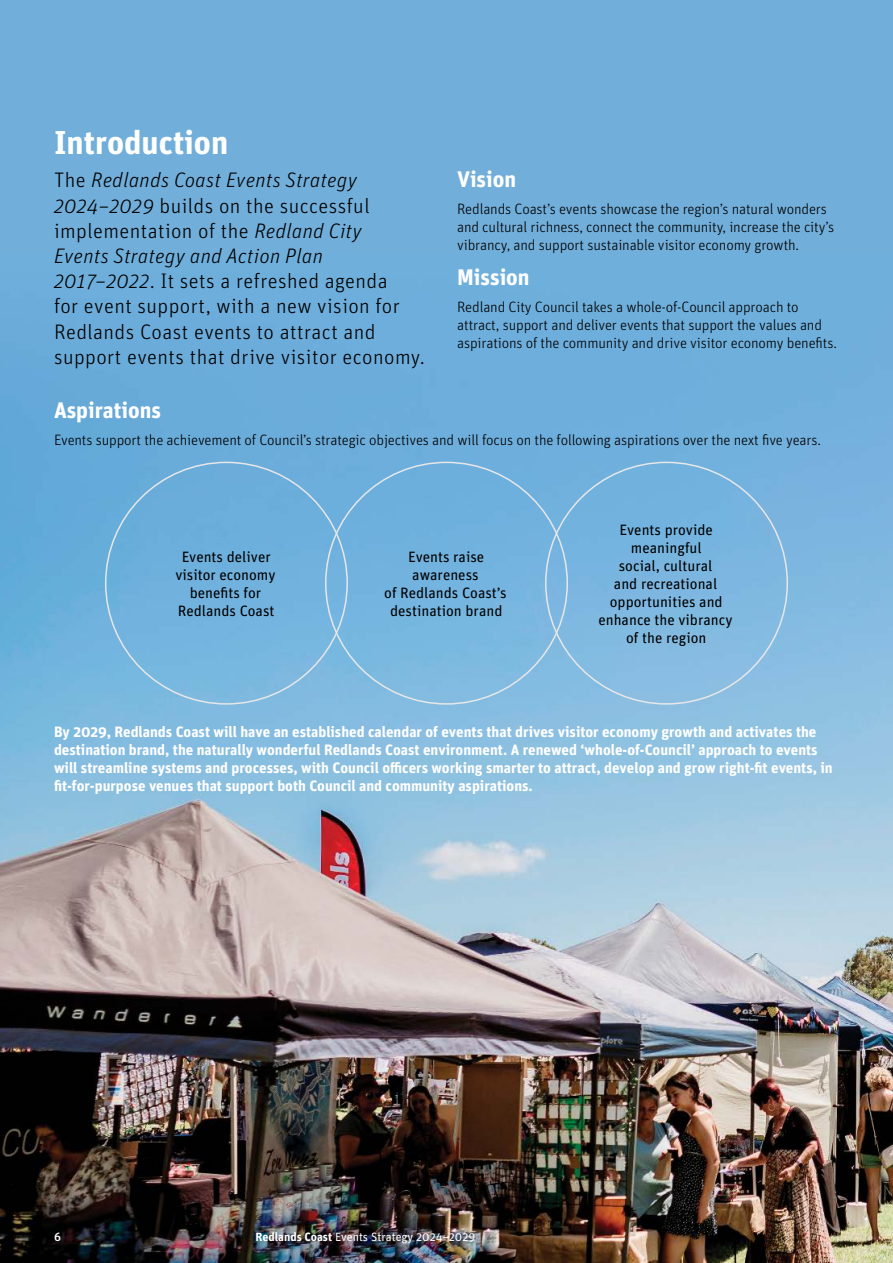
<style>
.page{position:relative;width:893px;height:1263px;background:#71aeda}
.page>*{position:absolute;margin:0;border:0;box-sizing:border-box;transform-origin:0 0}
.t1{font:700 33px "Unit Pro";color:#fff}
.t2{font:700 22.5px "Unit Pro";color:#fff}
.t3{font:300 21px/25.2px "Unit Pro";letter-spacing:.02em;color:#000}
.t4{font:300 15px/18px "Unit Pro";letter-spacing:-.01em;color:#000}
.t5{font:700 15px/18px "Unit Pro";color:#fff}
.t6{font:15px/18px "Unit Pro";color:#000;text-align:center}
.t7{font:12px "Unit Pro";color:#fff}
.t8{font:500 12px "Unit Pro";color:#fff}
.s1{font-style:italic}
.s2{font-weight:700}
</style>
<div class="page">
<img style="left:0;top:362px;width:893px;height:901px">
<h1 class="t1" style="left:54px;top:118px;width:176px">Introduction</h1>
<p class="t3" style="left:54px;top:167px;width:372px">The <span class="s1">Redlands Coast Events Strategy 2024–2029</span> builds on the successful implementation of the <span class="s1">Redland City<br>Events Strategy and Action Plan 2017–2022</span>. It sets a refreshed agenda<br>for event support, with a new vision for Redlands Coast events to attract and support events that drive visitor economy.</p>
<h2 class="t2" style="left:457px;top:163px;width:61px">Vision</h2>
<p class="t4" style="left:457px;top:199px;width:379px">Redlands Coast’s events showcase the region’s natural wonders and cultural richness, connect the community, increase the city’s vibrancy, and support sustainable visitor economy growth.</p>
<h2 class="t2" style="left:457px;top:261px;width:74px">Mission</h2>
<p class="t4" style="left:457px;top:297px;width:381px">Redland City Council takes a whole-of-Council approach to attract, support and deliver events that support the values and aspirations of the community and drive visitor economy benefits.</p>
<h2 class="t2" style="left:54px;top:394px;width:109px">Aspirations</h2>
<p class="t4" style="left:54px;top:430px;width:768px">Events support the achievement of Council’s strategic objectives and will focus on the following aspirations over the next five years.</p>
<p class="t6" style="left:175px;top:547px;width:102px">Events deliver visitor economy benefits for<br>Redlands Coast</p>
<p class="t6" style="left:384px;top:547px;width:124px">Events raise awareness<br>of Redlands Coast’s destination brand</p>
<p class="t6" style="left:598px;top:520px;width:136px">Events provide meaningful<br>social, cultural<br>and recreational opportunities and enhance the vibrancy of the region</p>
<p class="t5" style="left:54px;top:722px;width:780px">By 2029, Redlands Coast will have an established calendar of events that drives visitor economy growth and activates the destination brand, the naturally wonderful Redlands Coast environment. A renewed ‘whole-of-Council’ approach to events will streamline systems and processes, with Council officers working smarter to attract, develop and grow right-fit events, in fit-for-purpose venues that support both Council and community aspirations.</p>
<p class="t8" style="left:54px;top:1228px;width:8px">6</p>
<p class="t7" style="left:256px;top:1228px;width:221px"><span class="s2">Redlands Coast</span> Events Strategy 2024–2029</p>
</div>
